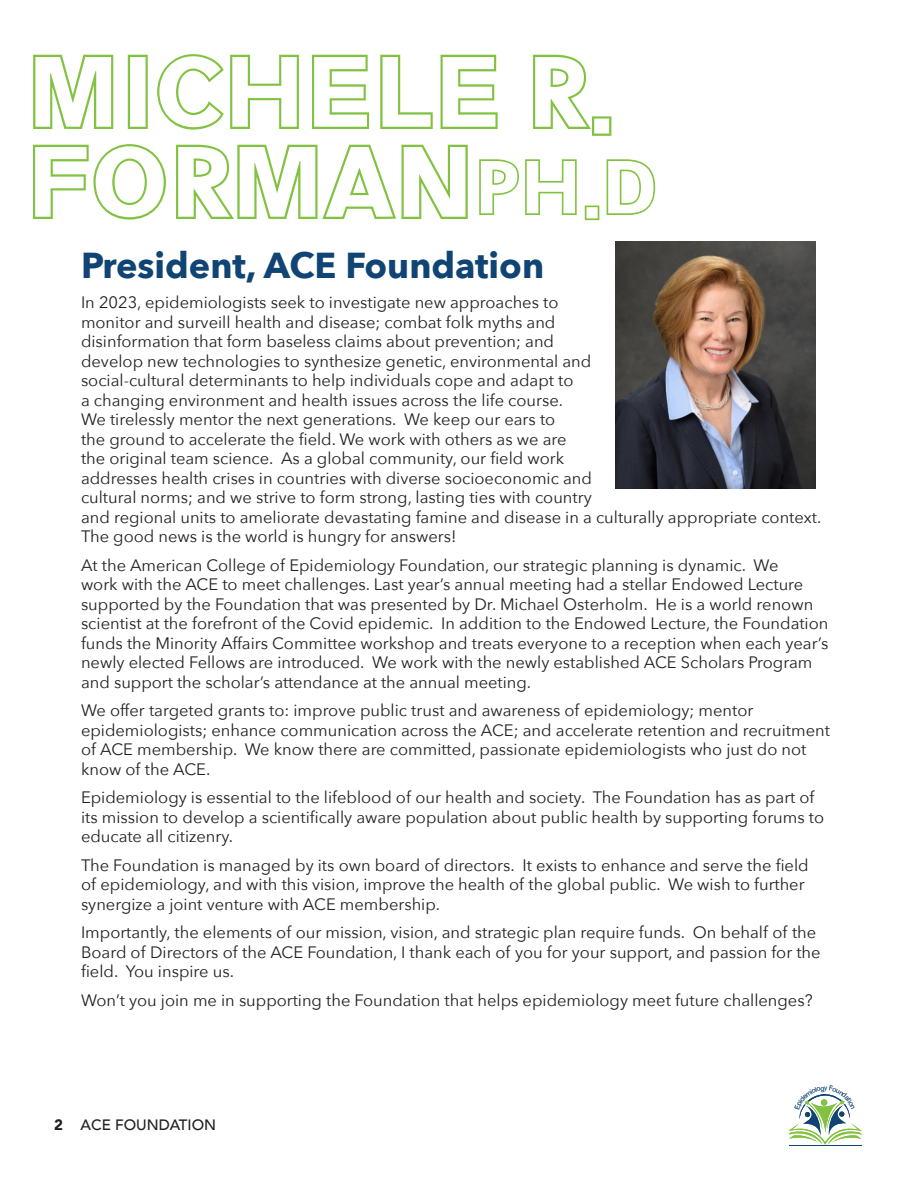
<style>
.page{position:relative;width:918px;height:1188px;background:#fff}
.page>*{position:absolute;margin:0;border:0;box-sizing:border-box;transform-origin:0 0}
.t1{font:700 120px "Electric Dreams Outline";color:#81c341}
.t2{font:700 36px "Avenir Next";color:#0f4474}
.t3{font:16.5px/19.5px "Avenir Next";color:#231f20}
.t4{font:500 15px "Avenir";color:#231f20}
.s1{font-size:90px}
.s2{font-weight:900}
</style>
<div class="page">
<img style="left:616px;top:242px;width:199px;height:247px">
<svg style="left:789px;top:1094px;width:74px;height:51px"></svg>
<p class="t1" style="left:27px;top:27px;width:589px">MICHELE R.</p>
<p class="t1" style="left:27px;top:117px;width:633px">FORMAN<span class="s1">PH.D</span></p>
<p class="t2" style="left:81px;top:234px;width:465px">President, ACE Foundation</p>
<p class="t3" style="left:81px;top:292px;width:742px">In 2023, epidemiologists seek to investigate new approaches to<br>monitor and surveill health and disease; combat folk myths and<br>disinformation that form baseless claims about prevention; and<br>develop new technologies to synthesize genetic, environmental and<br>social-cultural determinants to help individuals cope and adapt to<br>a changing environment and health issues across the life course.<br>We tirelessly mentor the next generations. We keep our ears to<br>the ground to accelerate the field. We work with others as we are<br>the original team science. As a global community, our field work<br>addresses health crises in countries with diverse socioeconomic and<br>cultural norms; and we strive to form strong, lasting ties with country<br>and regional units to ameliorate devastating famine and disease in a culturally appropriate context.<br>The good news is the world is hungry for answers!</p>
<p class="t3" style="left:81px;top:554px;width:749px">At the American College of Epidemiology Foundation, our strategic planning is dynamic. We<br>work with the ACE to meet challenges. Last year’s annual meeting had a stellar Endowed Lecture supported by the Foundation that was presented by Dr. Michael Osterholm. He is a world renown scientist at the forefront of the Covid epidemic. In addition to the Endowed Lecture, the Foundation funds the Minority Affairs Committee workshop and treats everyone to a reception when each year’s newly elected Fellows are introduced. We work with the newly established ACE Scholars Program and support the scholar’s attendance at the annual meeting.</p>
<p class="t3" style="left:81px;top:700px;width:750px">We offer targeted grants to: improve public trust and awareness of epidemiology; mentor epidemiologists; enhance communication across the ACE; and accelerate retention and recruitment of ACE membership. We know there are committed, passionate epidemiologists who just do not know of the ACE.</p>
<p class="t3" style="left:81px;top:787px;width:745px">Epidemiology is essential to the lifeblood of our health and society. The Foundation has as part of its mission to develop a scientifically aware population about public health by supporting forums to educate all citizenry.</p>
<p class="t3" style="left:81px;top:854px;width:729px">The Foundation is managed by its own board of directors. It exists to enhance and serve the field of epidemiology, and with this vision, improve the health of the global public. We wish to further synergize a joint venture with ACE membership.</p>
<p class="t3" style="left:81px;top:922px;width:741px">Importantly, the elements of our mission, vision, and strategic plan require funds. On behalf of the<br>Board of Directors of the ACE Foundation, I thank each of you for your support, and passion for the field. You inspire us.</p>
<p class="t3" style="left:81px;top:989px;width:733px">Won’t you join me in supporting the Foundation that helps epidemiology meet future challenges?</p>
<p class="t4" style="left:54px;top:1111px;width:164px"><span class="s2">2</span> ACE FOUNDATION</p>
</div>
